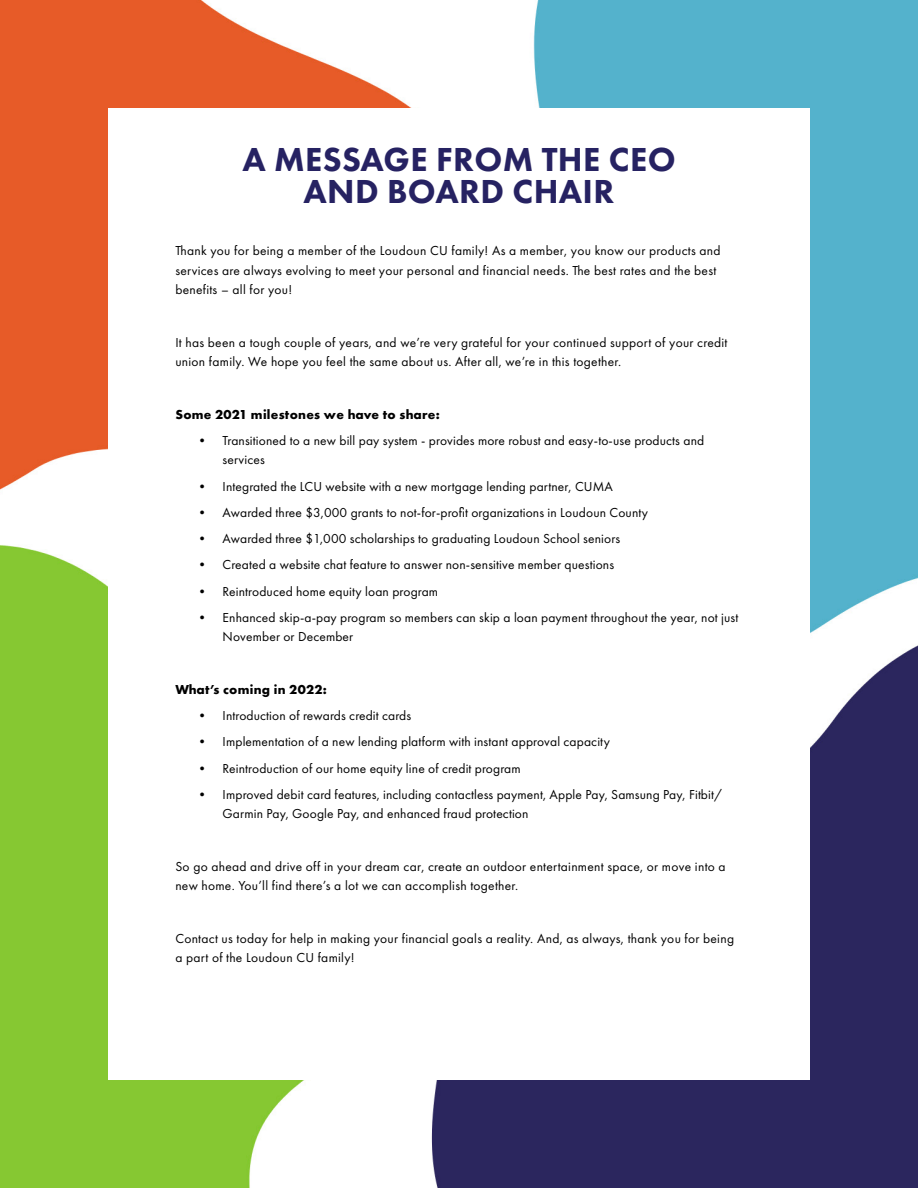
<style>
.page{position:relative;width:918px;height:1188px;background:#fff}
.page>*{position:absolute;margin:0;border:0;box-sizing:border-box;transform-origin:0 0}
.t1{font:800 34.5px/31.5px "Futura PT";letter-spacing:.01em;color:#262262;text-align:center}
.t2{font:13.5px/19.5px "Futura PT";letter-spacing:.01em;color:#000}
.t3{font:700 13.5px "Futura PT";letter-spacing:.02em;color:#000}
</style>
<div class="page">
<img style="left:0;top:0;width:918px;height:1188px">
<div style="left:108px;top:108px;width:702px;height:972px;background:#fff"></div>
<p class="t1" style="left:242px;top:143px;width:435px">A MESSAGE FROM THE CEO<br>AND BOARD CHAIR</p>
<p class="t2" style="left:175px;top:241px;width:547px">Thank you for being a member of the Loudoun CU family! As a member, you know our products and services are always evolving to meet your personal and financial needs. The best rates and the best benefits – all for you!</p>
<p class="t2" style="left:175px;top:332px;width:554px">It has been a tough couple of years, and we’re very grateful for your continued support of your credit union family. We hope you feel the same about us. After all, we’re in this together.</p>
<p class="t3" style="left:175px;top:405px;width:266px">Some 2021 milestones we have to share:</p>
<p class="t2" style="left:223px;top:430px;width:483px;text-indent:-27px">• Transitioned to a new bill pay system - provides more robust and easy-to-use products and services</p>
<p class="t2" style="left:196px;top:476px;width:419px">• Integrated the LCU website with a new mortgage lending partner, CUMA</p>
<p class="t2" style="left:196px;top:502px;width:454px">• Awarded three $3,000 grants to not-for-profit organizations in Loudoun County</p>
<p class="t2" style="left:196px;top:529px;width:426px">• Awarded three $1,000 scholarships to graduating Loudoun School seniors</p>
<p class="t2" style="left:196px;top:555px;width:420px">• Created a website chat feature to answer non-sensitive member questions</p>
<p class="t2" style="left:196px;top:581px;width:244px">• Reintroduced home equity loan program</p>
<p class="t2" style="left:223px;top:607px;width:517px;text-indent:-27px">• Enhanced skip-a-pay program so members can skip a loan payment throughout the year, not just<br>November or December</p>
<p class="t3" style="left:175px;top:681px;width:153px">What’s coming in 2022:</p>
<p class="t2" style="left:196px;top:706px;width:217px">• Introduction of rewards credit cards</p>
<p class="t2" style="left:196px;top:732px;width:416px">• Implementation of a new lending platform with instant approval capacity</p>
<p class="t2" style="left:196px;top:758px;width:327px">• Reintroduction of our home equity line of credit program</p>
<p class="t2" style="left:223px;top:784px;width:501px;text-indent:-27px">• Improved debit card features, including contactless payment, Apple Pay, Samsung Pay, Fitbit/<br>Garmin Pay, Google Pay, and enhanced fraud protection</p>
<p class="t2" style="left:175px;top:856px;width:552px">So go ahead and drive off in your dream car, create an outdoor entertainment space, or move into a new home. You’ll find there’s a lot we can accomplish together.</p>
<p class="t2" style="left:175px;top:928px;width:560px">Contact us today for help in making your financial goals a reality. And, as always, thank you for being a part of the Loudoun CU family!</p>
</div>
